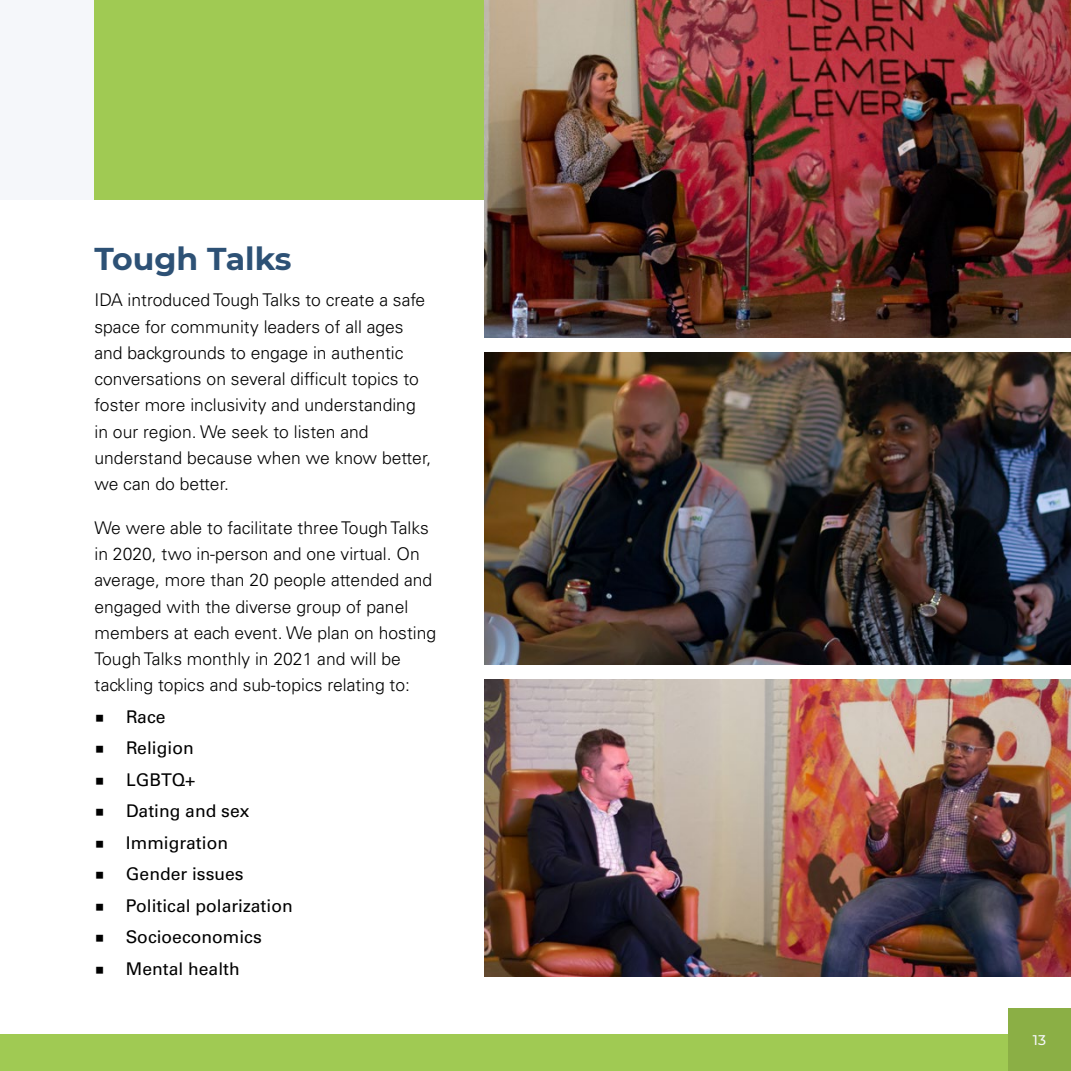
<style>
.page{position:relative;width:1071px;height:1071px;background:#fff}
.page>*{position:absolute;margin:0;border:0;box-sizing:border-box;transform-origin:0 0}
.t1{font:700 31.5px "Montserrat";color:#2d5175}
.t2{font:300 17.5px/26.2px "Univers LT Std";color:#000}
.t3{font:17.5px "Univers LT Std";color:#000}
.t4{font:500 14px "Montserrat";color:#f5f7fa}
.s1{font-family:"Montserrat";font-weight:700}
</style>
<div class="page">
<div style="left:0;top:0;width:268px;height:199px;background:#f5f7fa"></div>
<div style="left:94px;top:0;width:977px;height:199px;background:#a0ca53"></div>
<div style="left:0;top:1034px;width:1071px;height:37px;background:#a0ca53"></div>
<div style="left:1008px;top:1008px;width:63px;height:63px;background:#8baf45"></div>
<img style="left:484px;top:679px;width:587px;height:297px">
<img style="left:484px;top:352px;width:587px;height:312px">
<img style="left:484px;top:0;width:587px;height:338px">
<h1 class="t1" style="left:94px;top:236px;width:199px">Tough Talks</h1>
<p class="t2" style="left:94px;top:287px;width:338px">IDA introduced Tough Talks to create a safe space for community leaders of all ages and backgrounds to engage in authentic conversations on several difficult topics to foster more inclusivity and understanding in our region. We seek to listen and understand because when we know better, we can do better.</p>
<p class="t2" style="left:94px;top:515px;width:343px">We were able to facilitate three Tough Talks in 2020, two in-person and one virtual. On average, more than 20 people attended and engaged with the diverse group of panel members at each event. We plan on hosting Tough Talks monthly in 2021 and will be tackling topics and sub-topics relating to:</p>
<p class="t3" style="left:94px;top:706px;width:73px"><span class="s1">■</span> Race</p>
<p class="t3" style="left:94px;top:738px;width:101px"><span class="s1">■</span> Religion</p>
<p class="t3" style="left:94px;top:769px;width:103px"><span class="s1">■</span> LGBTQ+</p>
<p class="t3" style="left:94px;top:801px;width:156px"><span class="s1">■</span> Dating and sex</p>
<p class="t3" style="left:94px;top:832px;width:135px"><span class="s1">■</span> Immigration</p>
<p class="t3" style="left:94px;top:864px;width:151px"><span class="s1">■</span> Gender issues</p>
<p class="t3" style="left:94px;top:895px;width:200px"><span class="s1">■</span> Political polarization</p>
<p class="t3" style="left:94px;top:927px;width:169px"><span class="s1">■</span> Socioeconomics</p>
<p class="t3" style="left:94px;top:958px;width:147px"><span class="s1">■</span> Mental health</p>
<p class="t4" style="left:1033px;top:1030px;width:15px">13</p>
</div>
